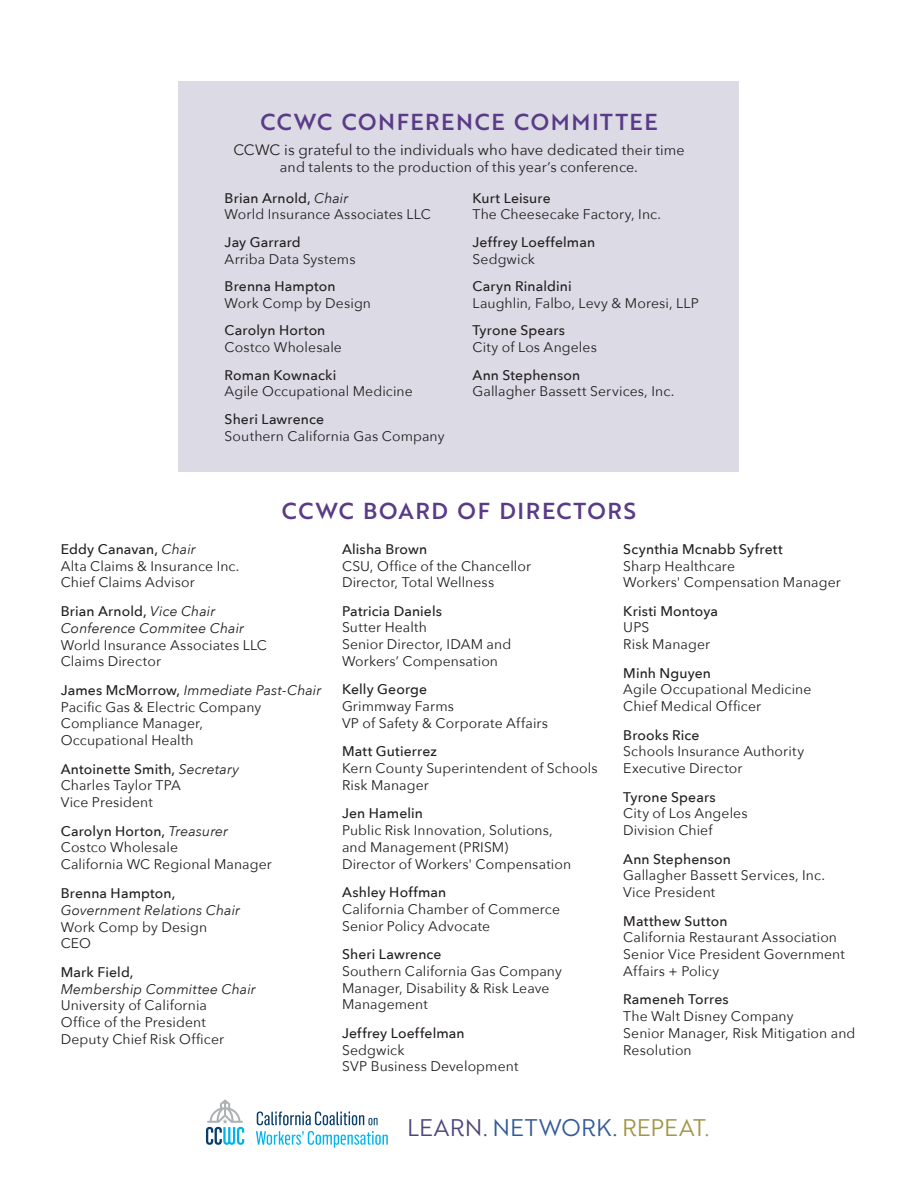
<style>
.page{position:relative;width:918px;height:1188px;background:#fff}
.page>*{position:absolute;margin:0;border:0;box-sizing:border-box;transform-origin:0 0}
.t1{font:23.4px "Brother 1816 Book";letter-spacing:.015em;color:#345b96}
.Subhead_1{font:22.5px "Brother 1816 Medium";letter-spacing:.07em;color:#593b87}
.Schedule_AAG{font:15px "Avenir Next";letter-spacing:.005em;color:#231f20}
.Schedule_AAG-2{font:14.25px "Avenir Next";letter-spacing:.005em;color:#231f20}
.Schedule_AAG-3{font:13.95px/16.8px "Avenir Next";letter-spacing:.01em;color:#231f20}
.Schedule_AAG-4{font:500 13.95px/16.8px "Avenir Next";letter-spacing:.01em;color:#231f20}
.Schedule_AAG-5{font:italic 13.95px/17.2px "Avenir Next";letter-spacing:.005em;color:#231f20}
.s1{font-size:14.25px}
.s2{font-weight:500}
.s3{font-style:italic}
.s4{font-weight:400}
.s5{font-weight:500;font-style:normal}
.s6{font-weight:400;font-style:italic}
.s7{color:#4f467b}
.s8{color:#a39647}
</style>
<div class="page">
<div style="left:179px;top:81px;width:560px;height:390px;background:#dcdae5"></div>
<svg style="left:257px;top:1111px;width:121px;height:14px"></svg>
<svg style="left:256px;top:1131px;width:132px;height:17px"></svg>
<svg style="left:206px;top:1099px;width:38px;height:46px"></svg>
<p class="Subhead_1" style="left:260px;top:105px;width:399px">CCWC CONFERENCE COMMITTEE</p>
<p class="Schedule_AAG" style="left:233px;top:137px;width:453px">CCWC is grateful to the individuals who have dedicated <span class="s1">their time</span></p>
<p class="Schedule_AAG-2" style="left:280px;top:155px;width:360px">and talents to the production of this year’s conference.</p>
<p class="Schedule_AAG-3" style="left:225px;top:189px;width:208px"><span class="s2">Brian Arnold,</span> <span class="s3">Chair<br></span>World Insurance Associates LLC</p>
<p class="Schedule_AAG-3" style="left:225px;top:233px;width:132px"><span class="s2">Jay Garrard<br></span>Arriba Data Systems</p>
<p class="Schedule_AAG-3" style="left:225px;top:277px;width:148px"><span class="s2">Brenna Hampton<br></span>Work Comp by Design</p>
<p class="Schedule_AAG-3" style="left:225px;top:322px;width:119px"><span class="s2">Carolyn Horton<br></span>Costco Wholesale</p>
<p class="Schedule_AAG-3" style="left:225px;top:366px;width:190px"><span class="s2">Roman Kownacki<br></span>Agile Occupational Medicine</p>
<p class="Schedule_AAG-3" style="left:225px;top:410px;width:221px"><span class="s2">Sheri Lawrence<br></span>Southern California Gas Company</p>
<p class="Schedule_AAG-3" style="left:472px;top:189px;width:190px"><span class="s2">Kurt Leisure<br></span>The Cheesecake Factory, Inc.</p>
<p class="Schedule_AAG-4" style="left:472px;top:233px;width:124px">Jeffrey Loeffelman<br><span class="s4">Sedgwick</span></p>
<p class="Schedule_AAG-3" style="left:472px;top:277px;width:228px"><span class="s2">Caryn Rinaldini<br></span>Laughlin, Falbo, Levy &amp; Moresi, LLP</p>
<p class="Schedule_AAG-3" style="left:472px;top:322px;width:126px"><span class="s2">Tyrone Spears<br></span>City of Los Angeles</p>
<p class="Schedule_AAG-3" style="left:472px;top:366px;width:203px"><span class="s2">Ann Stephenson<br></span>Gallagher Bassett Services, Inc.</p>
<p class="Subhead_1" style="left:282px;top:494px;width:356px">CCWC BOARD OF DIRECTORS</p>
<p class="Schedule_AAG-3" style="left:61px;top:540px;width:180px"><span class="s2">Eddy Canavan,</span> <span class="s3">Chair<br></span>Alta Claims &amp; Insurance Inc.</p>
<p class="Schedule_AAG-3" style="left:61px;top:573px;width:136px">Chief Claims Advisor</p>
<p class="Schedule_AAG-5" style="left:61px;top:602px;width:185px"><span class="s5">Brian Arnold,</span> Vice Chair<br>Conference Commitee Chair</p>
<p class="Schedule_AAG-3" style="left:61px;top:636px;width:208px">World Insurance Associates LLC</p>
<p class="Schedule_AAG-3" style="left:61px;top:653px;width:102px">Claims Director</p>
<p class="Schedule_AAG-5" style="left:61px;top:681px;width:262px"><span class="s5">James McMorrow,</span> Immediate Past-Chair</p>
<p class="Schedule_AAG-3" style="left:61px;top:698px;width:202px">Pacific Gas &amp; Electric Company</p>
<p class="Schedule_AAG-3" style="left:61px;top:715px;width:144px">Compliance Manager,<br>Occupational Health</p>
<p class="Schedule_AAG-4" style="left:61px;top:760px;width:180px">Antoinette Smith, <span class="s6">Secretary</span></p>
<p class="Schedule_AAG-3" style="left:61px;top:777px;width:122px">Charles Taylor TPA</p>
<p class="Schedule_AAG-3" style="left:61px;top:793px;width:94px">Vice President</p>
<p class="Schedule_AAG-4" style="left:61px;top:822px;width:169px">Carolyn Horton, <span class="s6">Treasurer</span></p>
<p class="Schedule_AAG-3" style="left:61px;top:839px;width:119px">Costco Wholesale</p>
<p class="Schedule_AAG-3" style="left:61px;top:855px;width:213px">California WC Regional Manager</p>
<p class="Schedule_AAG-5" style="left:61px;top:884px;width:181px"><span class="s5">Brenna Hampton,<br></span>Government Relations Chair</p>
<p class="Schedule_AAG-3" style="left:61px;top:918px;width:148px">Work Comp by Design</p>
<p class="Schedule_AAG-3" style="left:61px;top:935px;width:32px">CEO</p>
<p class="Schedule_AAG-5" style="left:61px;top:963px;width:197px;line-height:16.8px"><span class="s5">Mark Field,<br></span>Membership Committee Chair</p>
<p class="Schedule_AAG-3" style="left:61px;top:997px;width:148px">University of California<br>Office of the President</p>
<p class="Schedule_AAG-3" style="left:61px;top:1030px;width:165px">Deputy Chief Risk Officer</p>
<p class="Schedule_AAG-4" style="left:342px;top:540px;width:87px">Alisha Brown</p>
<p class="Schedule_AAG-3" style="left:342px;top:557px;width:191px">CSU, Office of the Chancellor</p>
<p class="Schedule_AAG-3" style="left:342px;top:573px;width:154px">Director, Total Wellness</p>
<p class="Schedule_AAG-4" style="left:342px;top:602px;width:102px">Patricia Daniels</p>
<p class="Schedule_AAG-3" style="left:342px;top:619px;width:87px">Sutter Health</p>
<p class="Schedule_AAG-3" style="left:342px;top:635px;width:171px">Senior Director, IDAM and<br>Workers’ Compensation</p>
<p class="Schedule_AAG-4" style="left:342px;top:681px;width:87px">Kelly George</p>
<p class="Schedule_AAG-3" style="left:342px;top:697px;width:114px">Grimmway Farms</p>
<p class="Schedule_AAG-3" style="left:342px;top:714px;width:208px">VP of Safety &amp; Corporate Affairs</p>
<p class="Schedule_AAG-4" style="left:342px;top:743px;width:97px">Matt Gutierrez</p>
<p class="Schedule_AAG-3" style="left:342px;top:759px;width:257px">Kern County Superintendent of Schools</p>
<p class="Schedule_AAG-3" style="left:342px;top:776px;width:88px">Risk Manager</p>
<p class="Schedule_AAG-4" style="left:342px;top:805px;width:83px">Jen Hamelin</p>
<p class="Schedule_AAG-3" style="left:342px;top:821px;width:212px">Public Risk Innovation, Solutions, and Management (PRISM)</p>
<p class="Schedule_AAG-3" style="left:342px;top:855px;width:231px">Director of Workers' Compensation</p>
<p class="Schedule_AAG-4" style="left:342px;top:883px;width:106px">Ashley Hoffman</p>
<p class="Schedule_AAG-3" style="left:342px;top:900px;width:220px">California Chamber of Commerce</p>
<p class="Schedule_AAG-3" style="left:342px;top:917px;width:150px">Senior Policy Advocate</p>
<p class="Schedule_AAG-4" style="left:342px;top:945px;width:101px">Sheri Lawrence</p>
<p class="Schedule_AAG-3" style="left:342px;top:962px;width:221px">Southern California Gas Company</p>
<p class="Schedule_AAG-3" style="left:342px;top:979px;width:209px">Manager, Disability &amp; Risk Leave<br>Management</p>
<p class="Schedule_AAG-4" style="left:342px;top:1024px;width:124px">Jeffrey Loeffelman</p>
<p class="Schedule_AAG-3" style="left:342px;top:1041px;width:64px">Sedgwick</p>
<p class="Schedule_AAG-3" style="left:342px;top:1057px;width:178px">SVP Business Development</p>
<p class="Schedule_AAG-4" style="left:623px;top:540px;width:161px">Scynthia Mcnabb Syfrett</p>
<p class="Schedule_AAG-3" style="left:623px;top:557px;width:113px">Sharp Healthcare</p>
<p class="Schedule_AAG-3" style="left:623px;top:573px;width:219px">Workers' Compensation Manager</p>
<p class="Schedule_AAG-4" style="left:623px;top:602px;width:96px">Kristi Montoya</p>
<p class="Schedule_AAG-3" style="left:623px;top:619px;width:28px">UPS</p>
<p class="Schedule_AAG-3" style="left:623px;top:635px;width:88px">Risk Manager</p>
<p class="Schedule_AAG-4" style="left:623px;top:664px;width:89px">Minh Nguyen</p>
<p class="Schedule_AAG-3" style="left:623px;top:681px;width:190px">Agile Occupational Medicine</p>
<p class="Schedule_AAG-3" style="left:623px;top:697px;width:139px">Chief Medical Officer</p>
<p class="Schedule_AAG-4" style="left:623px;top:726px;width:78px">Brooks Rice</p>
<p class="Schedule_AAG-3" style="left:623px;top:743px;width:182px">Schools Insurance Authority</p>
<p class="Schedule_AAG-3" style="left:623px;top:759px;width:121px">Executive Director</p>
<p class="Schedule_AAG-4" style="left:623px;top:788px;width:94px">Tyrone Spears</p>
<p class="Schedule_AAG-3" style="left:623px;top:805px;width:126px">City of Los Angeles</p>
<p class="Schedule_AAG-3" style="left:623px;top:821px;width:91px">Division Chief</p>
<p class="Schedule_AAG-4" style="left:623px;top:850px;width:109px">Ann Stephenson</p>
<p class="Schedule_AAG-3" style="left:623px;top:867px;width:203px">Gallagher Bassett Services, Inc.</p>
<p class="Schedule_AAG-3" style="left:623px;top:883px;width:94px">Vice President</p>
<p class="Schedule_AAG-4" style="left:623px;top:912px;width:106px">Matthew Sutton</p>
<p class="Schedule_AAG-3" style="left:623px;top:929px;width:215px">California Restaurant Association</p>
<p class="Schedule_AAG-3" style="left:623px;top:945px;width:223px">Senior Vice President Government<br>Affairs + Policy</p>
<p class="Schedule_AAG-4" style="left:623px;top:991px;width:107px">Rameneh Torres</p>
<p class="Schedule_AAG-3" style="left:623px;top:1007px;width:172px">The Walt Disney Company</p>
<p class="Schedule_AAG-3" style="left:623px;top:1024px;width:234px">Senior Manager, Risk Mitigation and<br>Resolution</p>
<p class="t1" style="left:407px;top:1110px;width:304px"><span class="s7">LEARN.</span> NETWORK. <span class="s8">REPEAT.</span></p>
</div>
